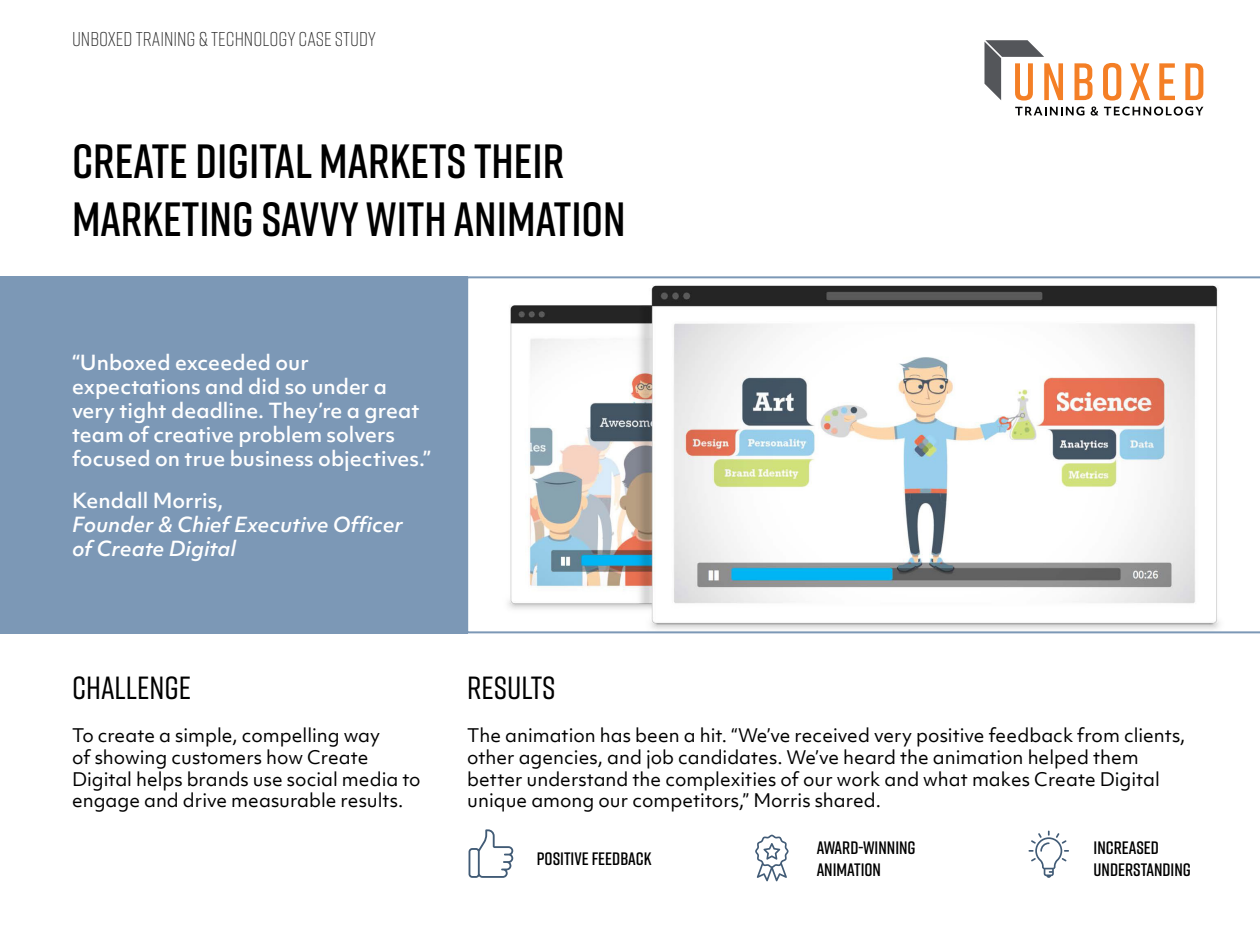
<style>
.page{position:relative;width:1260px;height:936px;background:#fff}
.page>*{position:absolute;margin:0;border:0;box-sizing:border-box;transform-origin:0 0}
.t1{font:600 48px/57.6px "Rift";color:#000}
.t2{font:500 32px "Rift";color:#000}
.t3{font:500 20px/24px "Objektiv Mk 1";color:#fff}
.t4{font:italic 500 20px/24px "Objektiv Mk 1";color:#fff}
.t5{font:300 20px "Rift";color:#303030}
.t6{font:18px/21.6px "Objektiv Mk 1";color:#000}
.t7{font:600 18px "Rift";color:#000}
</style>
<div class="page">
<svg style="left:467px;top:276px;width:793px;height:357px"></svg>
<div style="left:0;top:276px;width:467px;height:357px;background:#7c98b6"></div>
<svg style="left:1075px;top:63px;width:18px;height:37px"></svg>
<svg style="left:1103px;top:63px;width:18px;height:38px"></svg>
<svg style="left:1130px;top:63px;width:20px;height:37px"></svg>
<svg style="left:1159px;top:63px;width:16px;height:37px"></svg>
<svg style="left:1185px;top:63px;width:18px;height:37px"></svg>
<svg style="left:984px;top:40px;width:79px;height:61px"></svg>
<svg style="left:1015px;top:107px;width:69px;height:9px"></svg>
<svg style="left:1091px;top:107px;width:7px;height:9px"></svg>
<svg style="left:1104px;top:107px;width:99px;height:9px"></svg>
<svg style="left:755px;top:835px;width:34px;height:46px"></svg>
<svg style="left:469px;top:829px;width:44px;height:49px"></svg>
<svg style="left:1029px;top:831px;width:40px;height:47px"></svg>
<p class="t5" style="left:72px;top:25px;width:306px">UNBOXED TRAINING &amp; TECHNOLOGY CASE STUDY</p>
<p class="t1" style="left:72px;top:131px;width:555px">CREATE DIGITAL MARKETS THEIR<br>MARKETING SAVVY WITH ANIMATION</p>
<p class="t3" style="left:72px;top:350px;width:361px">“Unboxed exceeded our expectations and did so under a very tight deadline. They’re a great team of creative problem solvers focused on true business objectives.”</p>
<p class="t3" style="left:72px;top:488px;width:153px">Kendall Morris,</p>
<p class="t4" style="left:72px;top:512px;width:333px">Founder &amp; Chief Executive Officer of Create Digital</p>
<p class="t2" style="left:72px;top:665px;width:121px">CHALLENGE</p>
<p class="t2" style="left:467px;top:665px;width:90px">RESULTS</p>
<p class="t6" style="left:72px;top:725px;width:350px">To create a simple, compelling way<br>of showing customers how Create Digital helps brands use social media to engage and drive measurable results.</p>
<p class="t6" style="left:467px;top:725px;width:720px">The animation has been a hit. “We’ve received very positive feedback from clients, other agencies, and job candidates. We’ve heard the animation helped them better understand the complexities of our work and what makes Create Digital unique among our competitors,” Morris shared.</p>
<p class="t7" style="left:537px;top:846px;width:116px">POSITIVE FEEDBACK</p>
<p class="t7" style="left:817px;top:835px;width:101px">AWARD-WINNING</p>
<p class="t7" style="left:817px;top:857px;width:66px">ANIMATION</p>
<p class="t7" style="left:1094px;top:835px;width:67px">INCREASED</p>
<p class="t7" style="left:1094px;top:857px;width:99px">UNDERSTANDING</p>
</div>
